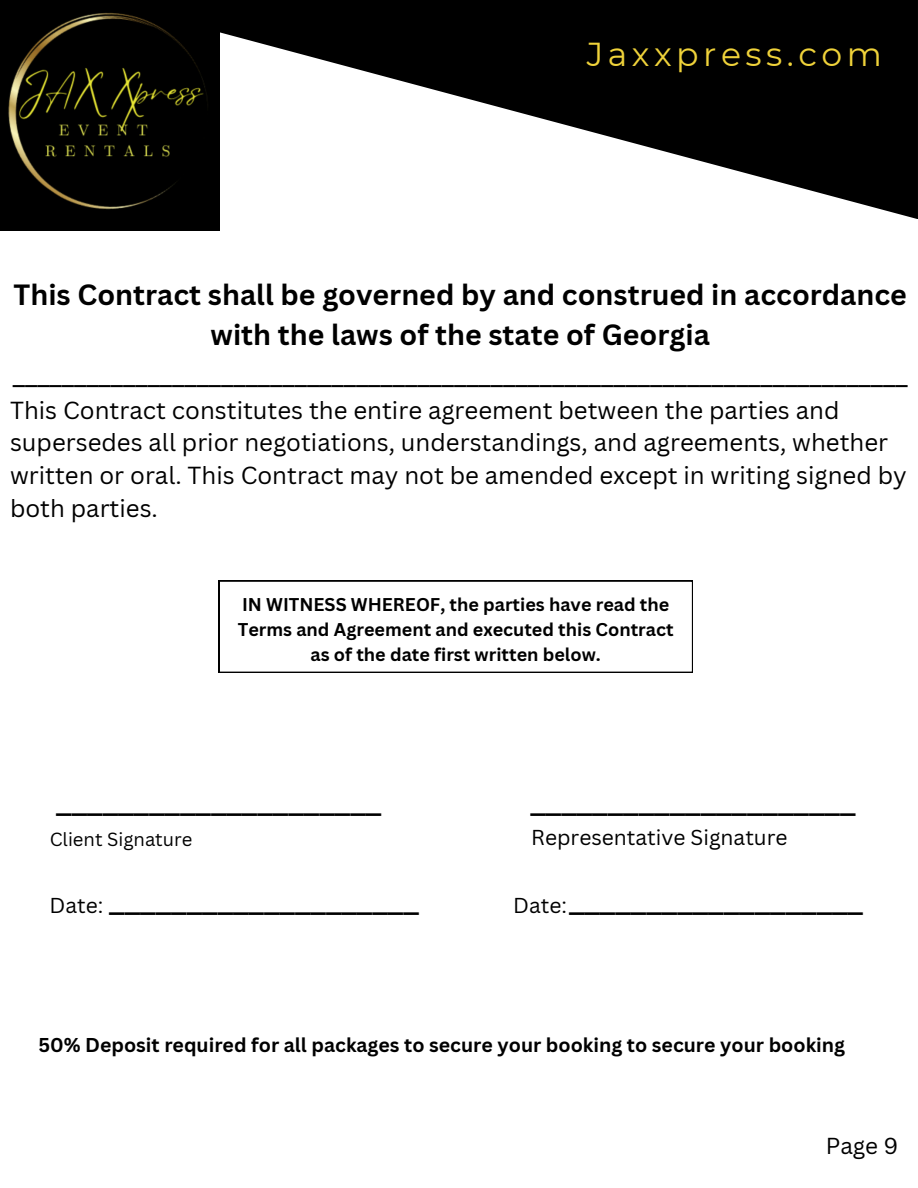
<style>
.page{position:relative;width:918px;height:1188px;background:#fff}
.page>*{position:absolute;margin:0;border:0;box-sizing:border-box;transform-origin:0 0}
.t1{font:36px "Canva Sans";color:#000}
.t2{font:33.15px "Montserrat";letter-spacing:.135em;color:#efd23a}
.t3{font:700 28.5px/39.3px "Canva Sans";color:#000;text-align:center}
.t4{font:24px/32.7px "Canva Sans";color:#000}
.t5{font:22.5px "Canva Sans";color:#000}
.t6{font:21px "Canva Sans";color:#000}
.t7{font:700 19.5px "Canva Sans";color:#000}
.t8{font:18.45px "Canva Sans";color:#000}
.t9{font:700 18px/24.8px "Canva Sans";color:#000;text-align:center}
.s1{font-weight:400}
</style>
<div class="page">
<svg style="left:219px;top:0;width:699px;height:219px;fill:#000"></svg>
<img style="left:0;top:0;width:219px;height:231px">
<svg style="left:219px;top:581px;width:473px;height:92px"></svg>
<p class="t2" style="left:587px;top:34px;width:297px">Jaxxpress.com</p>
<p class="t3" style="left:13px;top:275px;width:896px">This Contract shall be governed by and construed in accordance with the laws of the state of Georgia <span class="s1">_________________________________________________________________________</span></p>
<p class="t4" style="left:10px;top:393px;width:898px">This Contract constitutes the entire agreement between the parties and supersedes all prior negotiations, understandings, and agreements, whether written or oral. This Contract may not be amended except in writing signed by both parties.</p>
<p class="t9" style="left:238px;top:592px;width:437px">IN WITNESS WHEREOF, the parties have read the<br>Terms and Agreement and executed this Contract as of the date first written below.</p>
<p class="t1" style="left:56px;top:773px;width:327px">_____________________</p>
<p class="t1" style="left:530px;top:773px;width:327px">_____________________</p>
<p class="t8" style="left:50px;top:826px;width:144px">Client Signature</p>
<p class="t6" style="left:531px;top:823px;width:258px">Representative Signature</p>
<p class="t6" style="left:50px;top:891px;width:55px">Date:</p>
<p class="t1" style="left:109px;top:872px;width:311px">____________________</p>
<p class="t6" style="left:513px;top:891px;width:55px">Date:</p>
<p class="t1" style="left:569px;top:872px;width:296px">___________________</p>
<p class="t7" style="left:38px;top:1032px;width:808px">50% Deposit required for all packages to secure your booking to secure your booking</p>
<p class="t5" style="left:826px;top:1130px;width:74px">Page 9</p>
</div>
